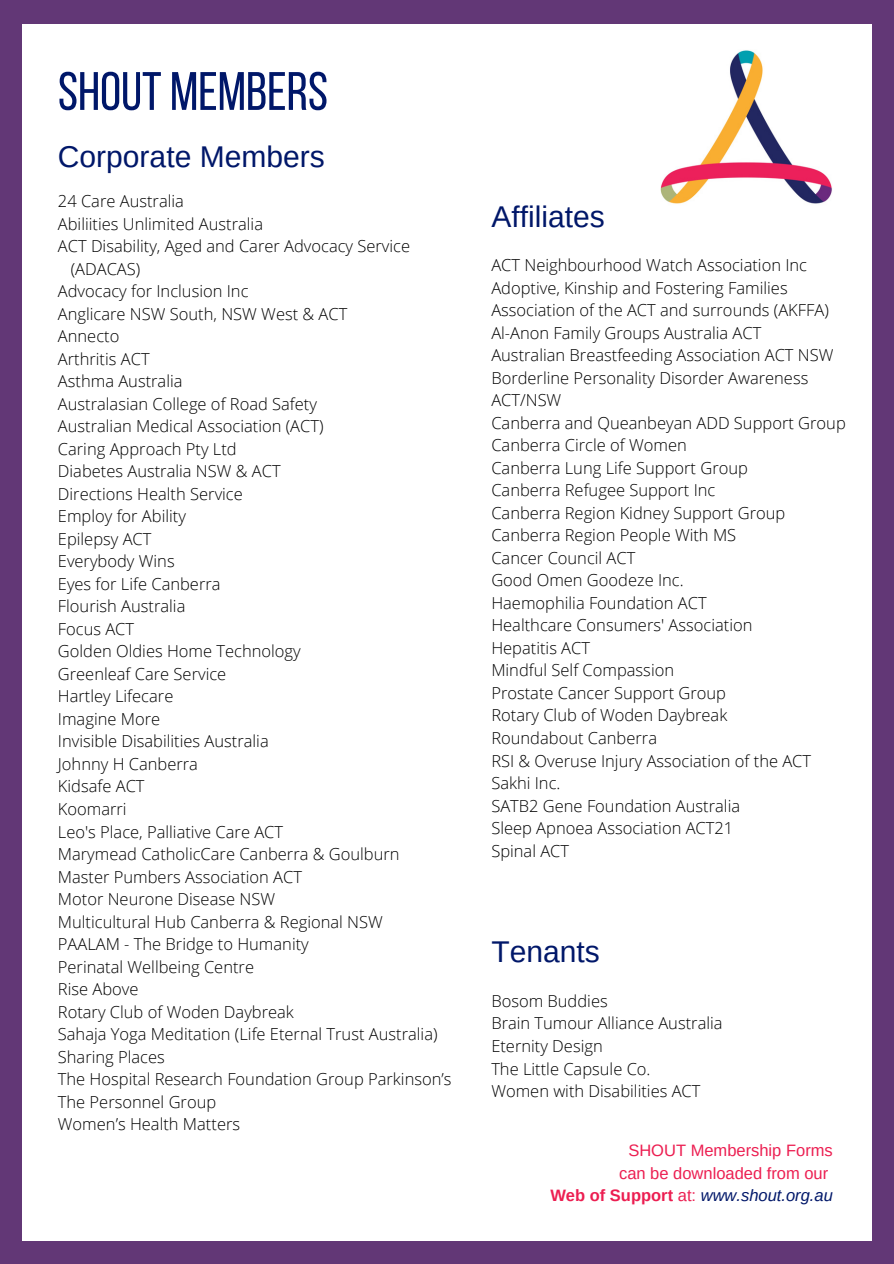
<style>
.page{position:relative;width:894px;height:1264px;background:#fff}
.page>*{position:absolute;margin:0;border:0;box-sizing:border-box;transform-origin:0 0}
.t1{font:54px "Bebas Neue";color:#001769}
.t2{font:30px "Arimo";color:#001769}
.t3{font:300 16.5px/22.5px "Open Sans";color:#000}
.t4{font:16.5px "Arimo";color:#ec1e51}
.t5{font:italic 16.5px "Arimo";color:#001769}
.s1{font-weight:700;font-style:normal;color:#ec1e51}
.s2{font-style:normal;color:#ec1e51}
</style>
<div class="page">
<div style="left:0;top:0;width:893px;height:1263px;background:#623776"></div>
<div style="left:23px;top:24px;width:848px;height:1216px;background:#fff"></div>
<img style="left:660px;top:50px;width:172px;height:154px">
<p class="t1" style="left:58px;top:69px;width:271px">SHOUT MEMBERS</p>
<p class="t2" style="left:58px;top:140px;width:268px">Corporate Members</p>
<p class="t3" style="left:58px;top:189px;width:127px">24 Care Australia</p>
<h1 class="t3" style="left:58px;top:212px;width:207px">Abiliities Unlimited Australia</h1>
<h2 class="t3" style="left:58px;top:234px;width:353px">ACT Disability, Aged and Carer Advocacy Service</h2>
<p class="t3" style="left:71px;top:257px;width:71px">(ADACAS)</p>
<p class="t3" style="left:58px;top:279px;width:192px">Advocacy for Inclusion Inc</p>
<p class="t3" style="left:58px;top:302px;width:291px">Anglicare NSW South, NSW West &amp; ACT</p>
<p class="t3" style="left:58px;top:324px;width:63px">Annecto</p>
<p class="t3" style="left:58px;top:347px;width:93px">Arthritis ACT</p>
<p class="t3" style="left:58px;top:369px;width:126px">Asthma Australia</p>
<p class="t3" style="left:58px;top:392px;width:260px">Australasian College of Road Safety</p>
<p class="t3" style="left:58px;top:414px;width:267px">Australian Medical Association (ACT)</p>
<p class="t3" style="left:58px;top:437px;width:180px">Caring Approach Pty Ltd</p>
<p class="t3" style="left:58px;top:459px;width:224px">Diabetes Australia NSW &amp; ACT</p>
<p class="t3" style="left:58px;top:482px;width:186px">Directions Health Service</p>
<p class="t3" style="left:58px;top:504px;width:129px">Employ for Ability</p>
<p class="t3" style="left:58px;top:527px;width:95px">Epilepsy ACT</p>
<p class="t3" style="left:58px;top:549px;width:118px">Everybody Wins</p>
<p class="t3" style="left:58px;top:572px;width:164px">Eyes for Life Canberra</p>
<p class="t3" style="left:58px;top:594px;width:129px">Flourish Australia</p>
<p class="t3" style="left:58px;top:617px;width:78px">Focus ACT</p>
<p class="t3" style="left:58px;top:639px;width:244px">Golden Oldies Home Technology</p>
<p class="t3" style="left:58px;top:662px;width:170px">Greenleaf Care Service</p>
<p class="t3" style="left:58px;top:684px;width:117px">Hartley Lifecare</p>
<p class="t3" style="left:58px;top:707px;width:104px">Imagine More</p>
<p class="t3" style="left:58px;top:729px;width:212px">Invisible Disabilities Australia</p>
<p class="t3" style="left:58px;top:752px;width:142px">Johnny H Canberra</p>
<p class="t3" style="left:58px;top:774px;width:88px">Kidsafe ACT</p>
<p class="t3" style="left:58px;top:797px;width:70px">Koomarri</p>
<p class="t3" style="left:58px;top:819px;width:227px">Leo's Place, Palliative Care ACT</p>
<p class="t3" style="left:58px;top:842px;width:343px">Marymead CatholicCare Canberra &amp; Goulburn</p>
<p class="t3" style="left:58px;top:864px;width:245px">Master Pumbers Association ACT</p>
<p class="t3" style="left:58px;top:887px;width:219px">Motor Neurone Disease NSW</p>
<p class="t3" style="left:58px;top:909px;width:326px">Multicultural Hub Canberra &amp; Regional NSW</p>
<p class="t3" style="left:58px;top:932px;width:252px">PAALAM - The Bridge to Humanity</p>
<p class="t3" style="left:58px;top:954px;width:197px">Perinatal Wellbeing Centre</p>
<p class="t3" style="left:58px;top:977px;width:82px">Rise Above</p>
<p class="t3" style="left:58px;top:999px;width:237px">Rotary Club of Woden Daybreak</p>
<p class="t3" style="left:58px;top:1022px;width:381px">Sahaja Yoga Meditation (Life Eternal Trust Australia)</p>
<p class="t3" style="left:58px;top:1044px;width:108px">Sharing Places</p>
<p class="t3" style="left:58px;top:1067px;width:395px">The Hospital Research Foundation Group Parkinson’s</p>
<p class="t3" style="left:58px;top:1089px;width:160px">The Personnel Group</p>
<p class="t3" style="left:58px;top:1112px;width:184px">Women’s Health Matters</p>
<p class="t2" style="left:491px;top:199px;width:115px">Affiliates</p>
<p class="t3" style="left:491px;top:253px;width:317px">ACT Neighbourhood Watch Association Inc</p>
<p class="t3" style="left:491px;top:276px;width:339px">Adoptive, Kinship and Fostering Families<br>Association of the ACT and surrounds (AKFFA)</p>
<p class="t3" style="left:491px;top:321px;width:271px">Al-Anon Family Groups Australia ACT</p>
<p class="t3" style="left:491px;top:343px;width:343px">Australian Breastfeeding Association ACT NSW</p>
<p class="t3" style="left:491px;top:366px;width:318px">Borderline Personality Disorder Awareness<br>ACT/NSW</p>
<p class="t3" style="left:491px;top:411px;width:356px">Canberra and Queanbeyan ADD Support Group</p>
<p class="t3" style="left:491px;top:433px;width:197px">Canberra Circle of Women</p>
<p class="t3" style="left:491px;top:456px;width:258px">Canberra Lung Life Support Group</p>
<p class="t3" style="left:491px;top:478px;width:225px">Canberra Refugee Support Inc</p>
<p class="t3" style="left:491px;top:501px;width:295px">Canberra Region Kidney Support Group</p>
<p class="t3" style="left:491px;top:523px;width:246px">Canberra Region People With MS</p>
<p class="t3" style="left:491px;top:546px;width:145px">Cancer Council ACT</p>
<p class="t3" style="left:491px;top:568px;width:194px">Good Omen Goodeze Inc.</p>
<p class="t3" style="left:491px;top:591px;width:217px">Haemophilia Foundation ACT</p>
<p class="t3" style="left:491px;top:613px;width:262px">Healthcare Consumers' Association</p>
<p class="t3" style="left:491px;top:636px;width:100px">Hepatitis ACT</p>
<p class="t3" style="left:491px;top:658px;width:184px">Mindful Self Compassion</p>
<p class="t3" style="left:491px;top:681px;width:236px">Prostate Cancer Support Group</p>
<h2 class="t3" style="left:491px;top:703px;width:237px">Rotary Club of Woden Daybreak</h2>
<p class="t3" style="left:491px;top:726px;width:167px">Roundabout Canberra</p>
<p class="t3" style="left:491px;top:748px;width:321px">RSI &amp; Overuse Injury Association of the ACT</p>
<p class="t3" style="left:491px;top:771px;width:71px">Sakhi Inc.</p>
<p class="t3" style="left:491px;top:793px;width:250px">SATB2 Gene Foundation Australia</p>
<p class="t3" style="left:491px;top:816px;width:243px">Sleep Apnoea Association ACT21</p>
<p class="t3" style="left:491px;top:838px;width:79px">Spinal ACT</p>
<p class="t2" style="left:491px;top:934px;width:110px">Tenants</p>
<h2 class="t3" style="left:491px;top:989px;width:118px">Bosom Buddies</h2>
<p class="t3" style="left:491px;top:1011px;width:233px">Brain Tumour Alliance Australia</p>
<p class="t3" style="left:491px;top:1034px;width:113px">Eternity Design</p>
<p class="t3" style="left:491px;top:1056px;width:161px">The Little Capsule Co.</p>
<p class="t3" style="left:491px;top:1079px;width:210px">Women with Disabilities ACT</p>
<p class="t4" style="left:628px;top:1141px;width:206px">SHOUT Membership Forms</p>
<p class="t4" style="left:619px;top:1163px;width:210px">can be downloaded from our</p>
<p class="t5" style="left:550px;top:1186px;width:284px"><span class="s1">Web of Support</span> <span class="s2">at:</span> www.shout.org.au</p>
</div>
